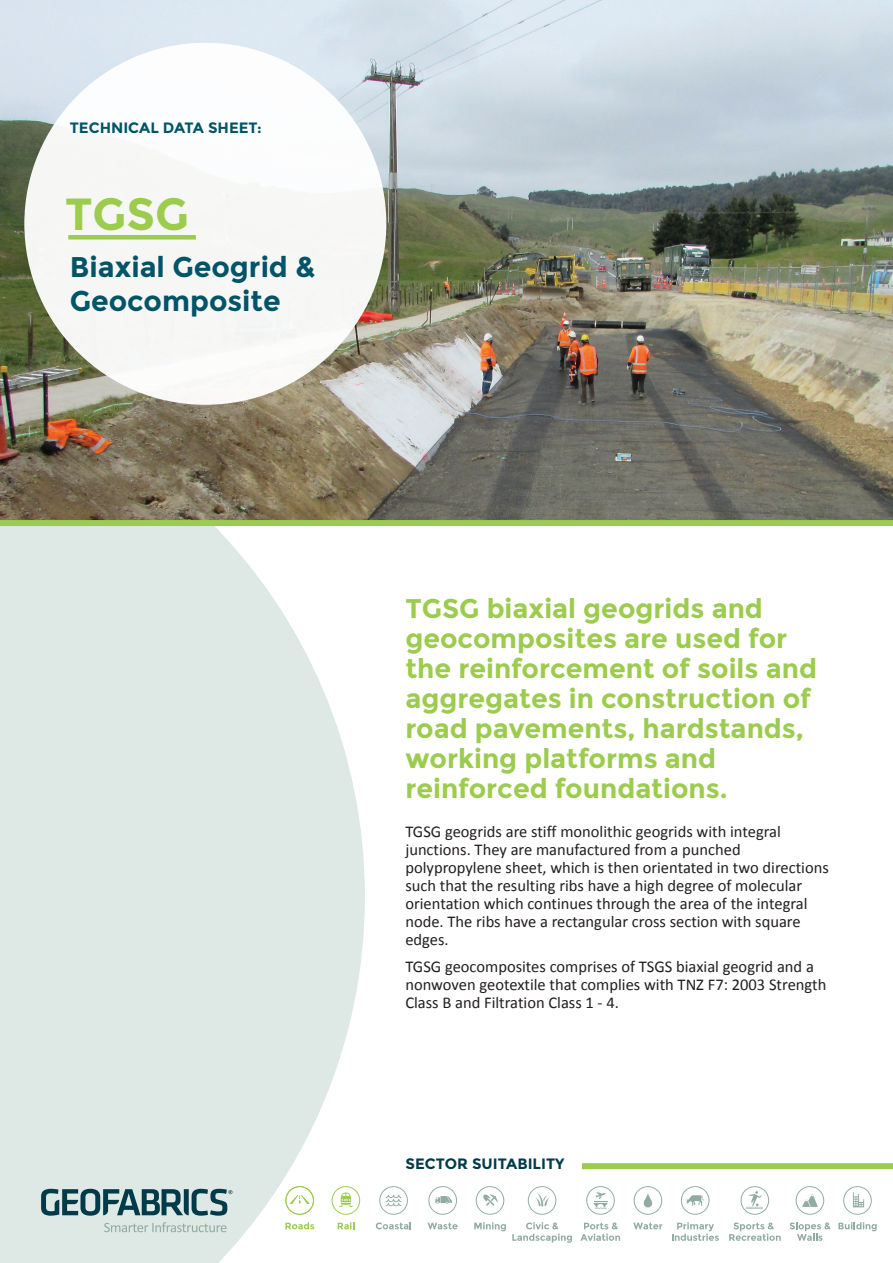
<style>
.page{position:relative;width:893px;height:1263px;background:#fff}
.page>*{position:absolute;margin:0;border:0;box-sizing:border-box;transform-origin:0 0}
.t1{font:700 45px "Montserrat";color:#9ccc4d}
.t2{font:700 28.5px/34.2px "Montserrat";color:#005467}
.t3{font:700 27px/30px "Montserrat";color:#9ccc4d}
.t4{font:16.5px/18px "Calibri";color:#231f20}
.t5{font:700 15px "Montserrat";color:#005467}
.t6{font:700 15px "Montserrat";color:#013b4a}
</style>
<div class="page">
<svg style="left:0;top:526px;width:365px;height:737px;background:#e1eae7"></svg>
<img style="left:0;top:0;width:893px;height:520px">
<div style="left:0;top:520px;width:893px;height:6px;background:#9ccc4d"></div>
<div style="left:582px;top:1163px;width:311px;height:6px;background:#9ccc4d"></div>
<div style="left:24px;top:43px;width:362px;height:362px;background:#f7f7f5;border-radius:50%"></div>
<div style="left:68px;top:235px;width:128px;height:5px;background:#9ccc4d"></div>
<svg style="left:41px;top:1189px;width:191px;height:27px;background:#6e9096"></svg>
<svg style="left:104px;top:1222px;width:123px;height:10px"></svg>
<svg style="left:285px;top:1222px;width:29px;height:7px"></svg>
<svg style="left:285px;top:1186px;width:29px;height:29px"></svg>
<svg style="left:338px;top:1222px;width:16px;height:7px"></svg>
<svg style="left:332px;top:1186px;width:28px;height:29px"></svg>
<svg style="left:376px;top:1222px;width:35px;height:7px"></svg>
<svg style="left:379px;top:1186px;width:29px;height:29px"></svg>
<svg style="left:427px;top:1223px;width:31px;height:6px"></svg>
<svg style="left:428px;top:1186px;width:29px;height:29px"></svg>
<svg style="left:474px;top:1222px;width:32px;height:9px"></svg>
<svg style="left:476px;top:1186px;width:28px;height:29px"></svg>
<svg style="left:512px;top:1222px;width:60px;height:21px"></svg>
<svg style="left:528px;top:1186px;width:28px;height:29px"></svg>
<svg style="left:580px;top:1222px;width:40px;height:19px"></svg>
<svg style="left:586px;top:1186px;width:29px;height:29px"></svg>
<svg style="left:633px;top:1223px;width:29px;height:6px"></svg>
<svg style="left:634px;top:1186px;width:28px;height:29px"></svg>
<svg style="left:672px;top:1222px;width:47px;height:19px"></svg>
<svg style="left:681px;top:1186px;width:28px;height:29px"></svg>
<svg style="left:729px;top:1222px;width:52px;height:19px"></svg>
<svg style="left:740px;top:1186px;width:29px;height:29px"></svg>
<svg style="left:790px;top:1222px;width:40px;height:19px"></svg>
<svg style="left:796px;top:1186px;width:28px;height:29px"></svg>
<svg style="left:838px;top:1222px;width:39px;height:9px"></svg>
<svg style="left:843px;top:1186px;width:29px;height:29px"></svg>
<p class="t5" style="left:70px;top:118px;width:193px">TECHNICAL DATA SHEET:</p>
<h1 class="t1" style="left:65px;top:187px;width:125px">TGSG</h1>
<h2 class="t2" style="left:70px;top:250px;width:247px">Biaxial Geogrid &amp;<br>Geocomposite</h2>
<h3 class="t3" style="left:405px;top:594px;width:413px">TGSG biaxial geogrids and geocomposites are used for the reinforcement of soils and aggregates in construction of road pavements, hardstands, working platforms and reinforced foundations.</h3>
<p class="t4" style="left:405px;top:823px;width:425px">TGSG geogrids are stiff monolithic geogrids with integral junctions. They are manufactured from a punched polypropylene sheet, which is then orientated in two directions such that the resulting ribs have a high degree of molecular orientation which continues through the area of the integral node. The ribs have a rectangular cross section with square edges.</p>
<p class="t4" style="left:405px;top:957px;width:422px">TGSG geocomposites comprises of TSGS biaxial geogrid and a nonwoven geotextile that complies with TNZ F7: 2003 Strength<br>Class B and Filtration Class 1 - 4.</p>
<p class="t6" style="left:406px;top:1155px;width:160px">SECTOR SUITABILITY</p>
</div>
